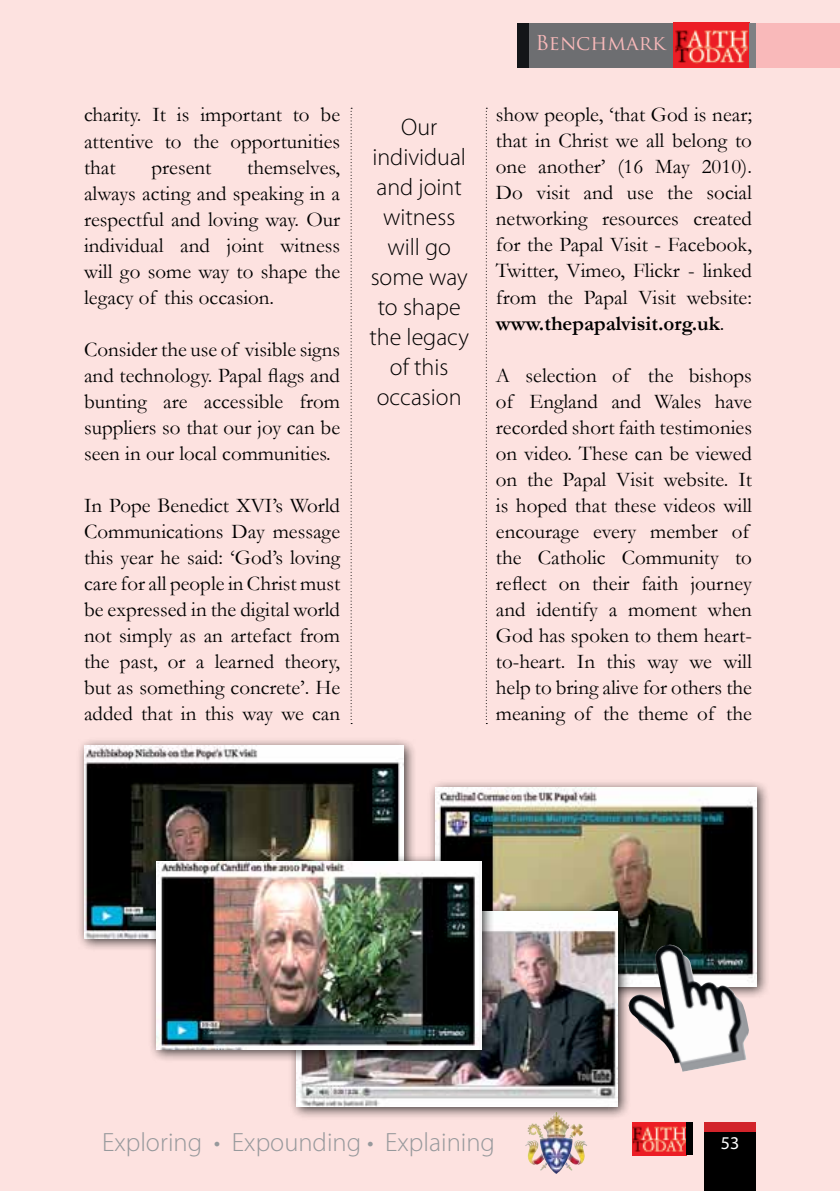
<style>
.page{position:relative;width:840px;height:1191px;background:#fff}
.page>*{position:absolute;margin:0;border:0;box-sizing:border-box;transform-origin:0 0}
.t1{font:300 26.4px "Myriad Pro";color:#97999c}
.t2{font:300 24px/30px "Myriad Pro";color:#000;text-align:center}
.t3{font:21px/26px "Garamond";color:#000;text-align:justify}
.t4{font:20px "Trajan Pro";color:#f9b9ba}
.t5{font:18px "Myriad Pro";color:#fff}
.s1{font-weight:700}
</style>
<div class="page">
<div style="left:1px;top:0;width:838px;height:1191px;background:#fde2e0"></div>
<hr style="left:0;top:0;width:1px;height:1191px;background:#fde2e0">
<svg style="left:350px;top:108px;width:2px;height:616px"></svg>
<svg style="left:485px;top:108px;width:2px;height:616px"></svg>
<div style="left:427px;top:779px;width:342px;height:220px;background:#000;opacity:.75"></div>
<img style="left:435px;top:787px;width:320px;height:199px">
<div style="left:76px;top:737px;width:341px;height:214px;background:#000;opacity:.75"></div>
<img style="left:84px;top:745px;width:319px;height:193px">
<div style="left:288px;top:903px;width:343px;height:217px;background:#000;opacity:.75"></div>
<img style="left:296px;top:911px;width:321px;height:195px">
<div style="left:148px;top:853px;width:347px;height:209px;background:#000;opacity:.75"></div>
<img style="left:156px;top:861px;width:325px;height:188px">
<img style="left:628px;top:945px;width:120px;height:126px">
<img style="left:672px;top:23px;width:76px;height:44px">
<div style="left:528px;top:23px;width:144px;height:44px;background:#6d6e71"></div>
<div style="left:517px;top:23px;width:11px;height:44px;background:#131518"></div>
<div style="left:755px;top:23px;width:84px;height:44px;background:#f9b9ba"></div>
<div style="left:704px;top:1131px;width:51px;height:60px;background:#000"></div>
<div style="left:748px;top:23px;width:7px;height:44px;background:#7e8083"></div>
<div style="left:704px;top:1122px;width:51px;height:9px;background:#d2232a"></div>
<img style="left:632px;top:1122px;width:53px;height:33px">
<div style="left:685px;top:1122px;width:7px;height:33px;background:#000"></div>
<img style="left:530px;top:1112px;width:48px;height:25px">
<p class="t3" style="left:84px;top:102px;width:257px">charity. It is important to be attentive to the opportunities that</p>
<p class="t3" style="left:84px;top:154px;width:257px;text-indent:163px">themselves, always acting and speaking in a respectful and loving way. Our individual and joint witness will go some way to shape the legacy of this occasion.</p>
<p class="t3" style="left:84px;top:336px;width:257px">Consider the use of visible signs and technology. Papal flags and bunting are accessible from suppliers so that our joy can be seen in our local communities.</p>
<p class="t3" style="left:84px;top:492px;width:257px">In Pope Benedict XVI’s World Communications Day message this year he said: ‘God’s loving care for all people in Christ must be expressed in the digital world not simply as an artefact from the past, or a learned theory, but as something concrete’. He added that in this way we can</p>
<p class="t3" style="left:151px;top:154px;width:61px">present</p>
<p class="t2" style="left:369px;top:112px;width:101px">Our individual and joint witness will go some way to shape the legacy of this occasion</p>
<p class="t4" style="left:535px;top:30px;width:131px">Benchmark</p>
<p class="t3" style="left:495px;top:102px;width:257px">show people, ‘that God is near; that in Christ we all belong to one another’ (16 May 2010).<br>Do visit and use the social networking resources created for the Papal Visit - Facebook, Twitter, Vimeo, Flickr - linked from the Papal Visit website: <span class="s1">www.thepapalvisit.org.uk</span>.</p>
<p class="t3" style="left:495px;top:362px;width:257px;text-align:left">A selection of the bishops of England and Wales have recorded short faith testimonies on video. These can be viewed on the Papal Visit website. It is hoped that these videos will encourage every member of the Catholic Community to reflect on their faith journey and identify a moment when<br>God has spoken to them heart&shy;to-heart. In this way we will help to bring alive for others the meaning of the theme of the</p>
<p class="t1" style="left:102px;top:1127px;width:394px">Exploring • Expounding • Explaining</p>
<p class="t5" style="left:720px;top:1131px;width:20px">53</p>
</div>
